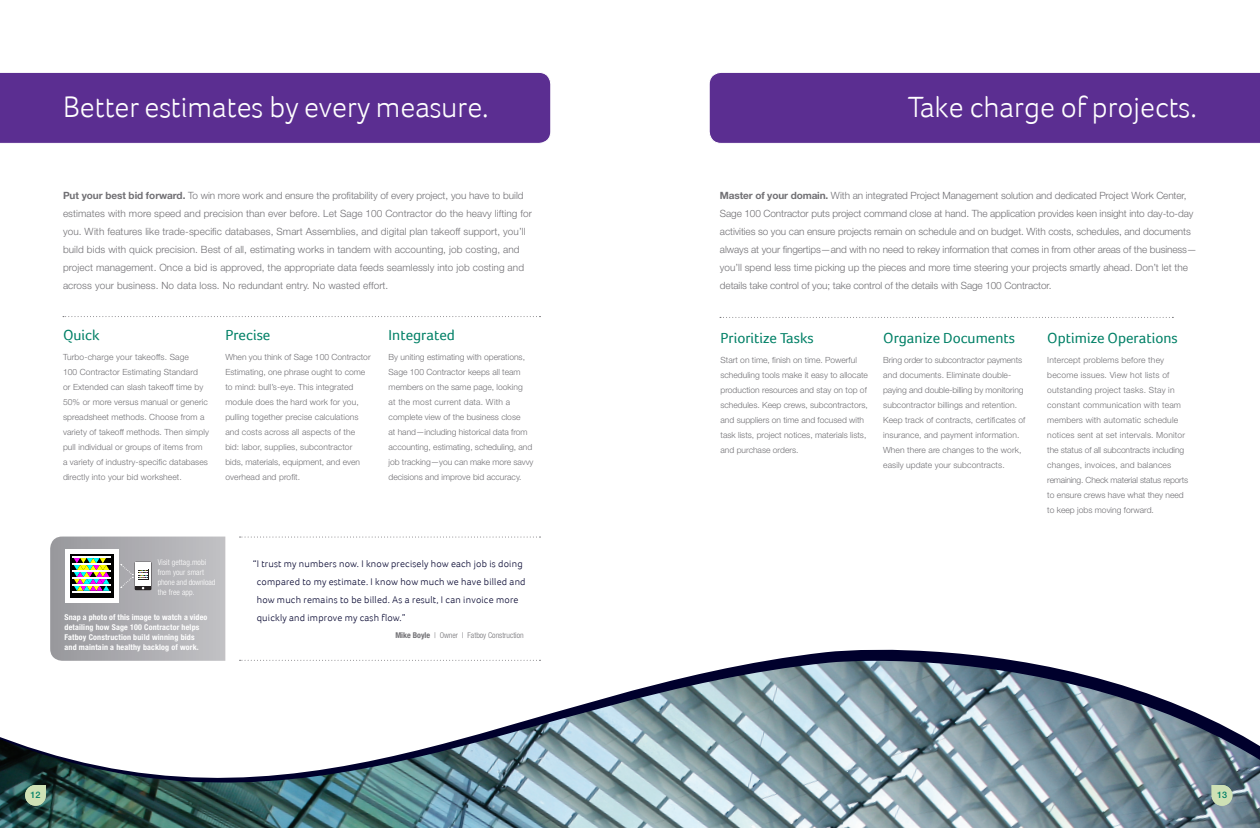
<style>
.page{position:relative;width:1260px;height:828px;background:#fff}
.page>*{position:absolute;margin:0;border:0;box-sizing:border-box;transform-origin:0 0}
.Titles{font:300 30px "Foco";color:#fff}
.Subhead{font:15px "Foco";color:#008066}
.Bulleted_copy{font:300 10px/18px "Helvetica Neue";letter-spacing:-.005em;color:#717074}
.Body_copy{font:300 10px/18px "Foco";letter-spacing:.02em;color:#00002c}
.t1{font:500 9px "Helvetica Neue";color:#008066}
.Bulleted_copy-2{font:300 8.5px/15px "Helvetica Neue";letter-spacing:.01em;color:#717074}
.Body_copy-2{font:700 condensed 8px/10px "Helvetica Neue";letter-spacing:.02em;color:#fff}
.Body_copy-3{font:300 condensed 8px/10px "Helvetica Neue";letter-spacing:.01em;color:#fff}
.Body_copy-4{font:300 condensed 8px "Helvetica Neue";color:#717074}
.s1{font-weight:700}
</style>
<div class="page">
<div style="left:0;top:72px;width:551px;height:72px;background:#5b2e91"></div>
<svg style="left:225px;top:642px;width:792px;height:19px"></svg>
<img style="left:0;top:661px;width:1260px;height:167px">
<div style="left:1212px;top:785px;width:20px;height:21px;background:#cfe1b5;border-radius:10px"></div>
<div style="left:25px;top:785px;width:21px;height:21px;background:#cfe1b5;border-radius:10px"></div>
<div style="left:709px;top:72px;width:551px;height:72px;background:#5b2e91"></div>
<svg style="left:720px;top:317px;width:453px;height:1px"></svg>
<svg style="left:63px;top:316px;width:478px;height:1px"></svg>
<svg style="left:240px;top:537px;width:301px;height:1px"></svg>
<svg style="left:240px;top:660px;width:301px;height:1px"></svg>
<svg style="left:50px;top:537px;width:175px;height:124px;background:#aeaeb1"></svg>
<p class="Titles" style="left:63px;top:89px;width:427px">Better estimates by every measure.</p>
<p class="Bulleted_copy" style="left:63px;top:186px;width:470px"><span class="s1">Put your best bid forward.</span> To win more work and ensure the profitability of every project, you have to build estimates with more speed and precision than ever before. Let Sage 100 Contractor do the heavy lifting for you. With features like trade-specific databases, Smart Assemblies, and digital plan takeoff support, you’ll build bids with quick precision. Best of all, estimating works in tandem with accounting, job costing, and project management. Once a bid is approved, the appropriate data feeds seamlessly into job costing and across your business. No data loss. No redundant entry. No wasted effort.</p>
<p class="Subhead" style="left:63px;top:326px;width:38px">Quick</p>
<p class="Bulleted_copy-2" style="left:63px;top:350px;width:148px">Turbo-charge your takeoffs. Sage<br>100 Contractor Estimating Standard<br>or Extended can slash takeoff time by 50% or more versus manual or generic spreadsheet methods. Choose from a variety of takeoff methods. Then simply pull individual or groups of items from a variety of industry-specific databases directly into your bid worksheet.</p>
<p class="Subhead" style="left:389px;top:326px;width:68px">Integrated</p>
<p class="Bulleted_copy-2" style="left:389px;top:350px;width:146px">By uniting estimating with operations, Sage 100 Contractor keeps all team members on the same page, looking<br>at the most current data. With a complete view of the business close<br>at hand—including historical data from accounting, estimating, scheduling, and job tracking—you can make more savvy decisions and improve bid accuracy.</p>
<p class="Subhead" style="left:225px;top:326px;width:47px">Precise</p>
<p class="Bulleted_copy-2" style="left:225px;top:350px;width:147px">When you think of Sage 100 Contractor Estimating, one phrase ought to come to mind: bull’s-eye. This integrated module does the hard work for you, pulling together precise calculations and costs across all aspects of the bid: labor, supplies, subcontractor bids, materials, equipment, and even overhead and profit.</p>
<p class="Body_copy-3" style="left:158px;top:557px;width:59px">Visit gettag.mobi from your smart phone and download the free app.</p>
<p class="Body_copy-2" style="left:65px;top:612px;width:144px">Snap a photo of this image to watch a video detailing how Sage 100 Contractor helps Fatboy Construction build winning bids and maintain a healthy backlog of work.</p>
<p class="Body_copy" style="left:257px;top:554px;width:270px;text-indent:-4px">“I trust my numbers now. I know precisely how each job is doing compared to my estimate. I know how much we have billed and how much remains to be billed. As a result, I can invoice more quickly and improve my cash flow.”</p>
<p class="Body_copy-4" style="left:395px;top:630px;width:130px"><span class="s1">Mike Boyle</span> | Owner | Fatboy Construction</p>
<p class="Titles" style="left:908px;top:89px;width:290px">Take charge of projects.</p>
<p class="Bulleted_copy" style="left:720px;top:186px;width:478px"><span class="s1">Master of your domain.</span> With an integrated Project Management solution and dedicated Project Work Center, Sage 100 Contractor puts project command close at hand. The application provides keen insight into day-to-day activities so you can ensure projects remain on schedule and on budget. With costs, schedules, and documents always at your fingertips—and with no need to rekey information that comes in from other areas of the business— you’ll spend less time picking up the pieces and more time steering your projects smartly ahead. Don’t let the details take control of you; take control of the details with Sage 100 Contractor.</p>
<p class="Subhead" style="left:720px;top:330px;width:95px">Prioritize Tasks</p>
<p class="Bulleted_copy-2" style="left:720px;top:353px;width:149px">Start on time, finish on time. Powerful scheduling tools make it easy to allocate production resources and stay on top of schedules. Keep crews, subcontractors, and suppliers on time and focused with task lists, project notices, materials lists, and purchase orders.</p>
<p class="Subhead" style="left:883px;top:330px;width:134px">Organize Documents</p>
<p class="Bulleted_copy-2" style="left:883px;top:353px;width:144px">Bring order to subcontractor payments and documents. Eliminate double&shy;paying and double-billing by monitoring subcontractor billings and retention.<br>Keep track of contracts, certificates of insurance, and payment information.<br>When there are changes to the work, easily update your subcontracts.</p>
<p class="Subhead" style="left:1047px;top:330px;width:132px">Optimize Operations</p>
<p class="Bulleted_copy-2" style="left:1047px;top:353px;width:142px">Intercept problems before they become issues. View hot lists of outstanding project tasks. Stay in constant communication with team members with automatic schedule notices sent at set intervals. Monitor the status of all subcontracts including changes, invoices, and balances remaining. Check material status reports to ensure crews have what they need to keep jobs moving forward.</p>
<p class="t1" style="left:31px;top:789px;width:12px">12</p>
<p class="t1" style="left:1217px;top:789px;width:12px">13</p>
</div>
